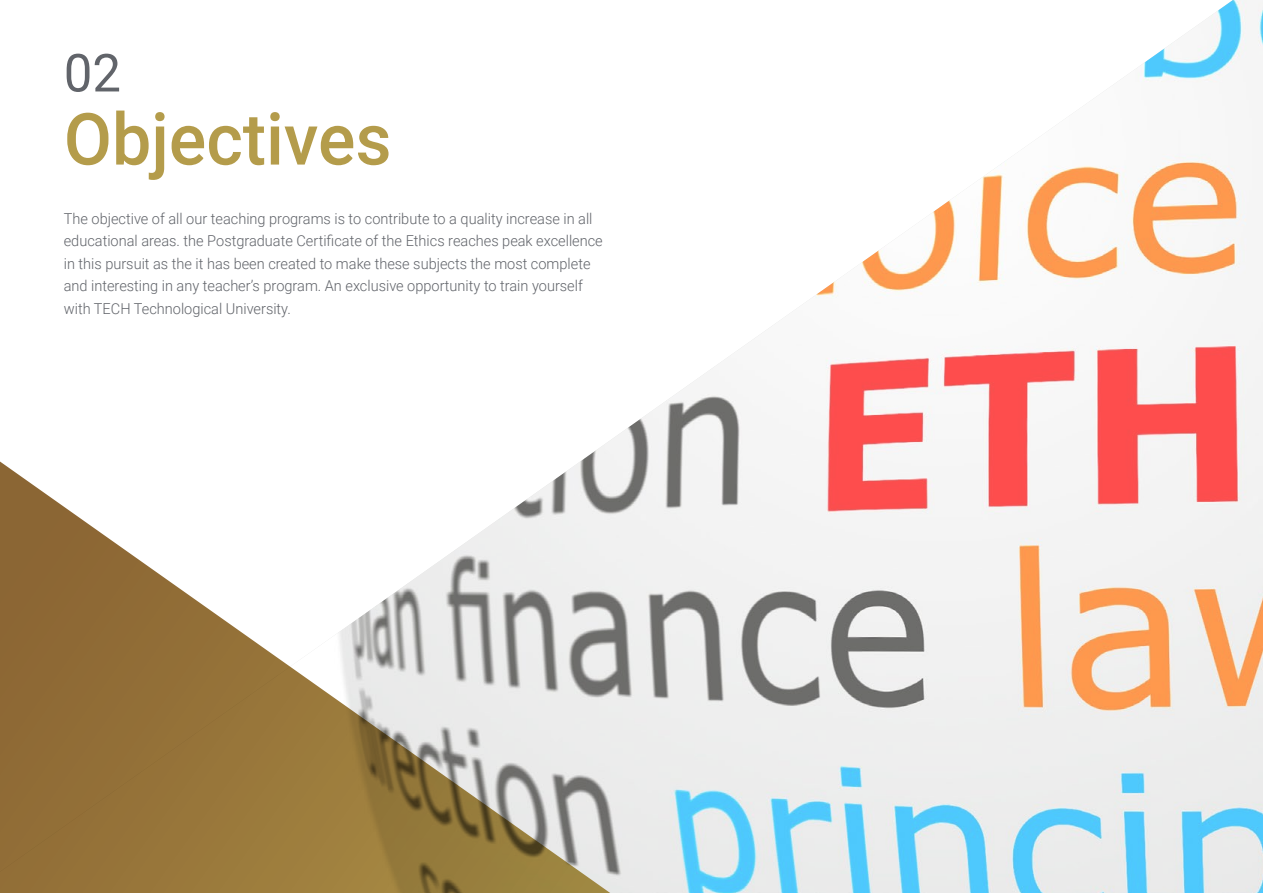
<style>
.page{position:relative;width:1263px;height:893px;background:#fff}
.page>*{position:absolute;margin:0;border:0;box-sizing:border-box;transform-origin:0 0}
.t1{font:500 72px "Roboto";color:#b49c4b}
.t2{font:52.5px "Roboto";color:#61646a}
.t3{font:300 15px/22.5px "Roboto";color:#61646a}
</style>
<div class="page">
<img style="left:603px;top:0;width:660px;height:893px">
<svg style="left:0;top:446px;width:640px;height:447px"></svg>
<h2 class="t2" style="left:64px;top:36px;width:59px">02</h2>
<h1 class="t1" style="left:64px;top:89px;width:329px">Objectives</h1>
<p class="t3" style="left:64px;top:207px;width:540px">The objective of all our teaching programs is to contribute to a quality increase in all educational areas. the Postgraduate Certificate of the Ethics reaches peak excellence in this pursuit as the it has been created to make these subjects the most complete and interesting in any teacher’s program. An exclusive opportunity to train yourself with TECH Technological University.</p>
</div>
